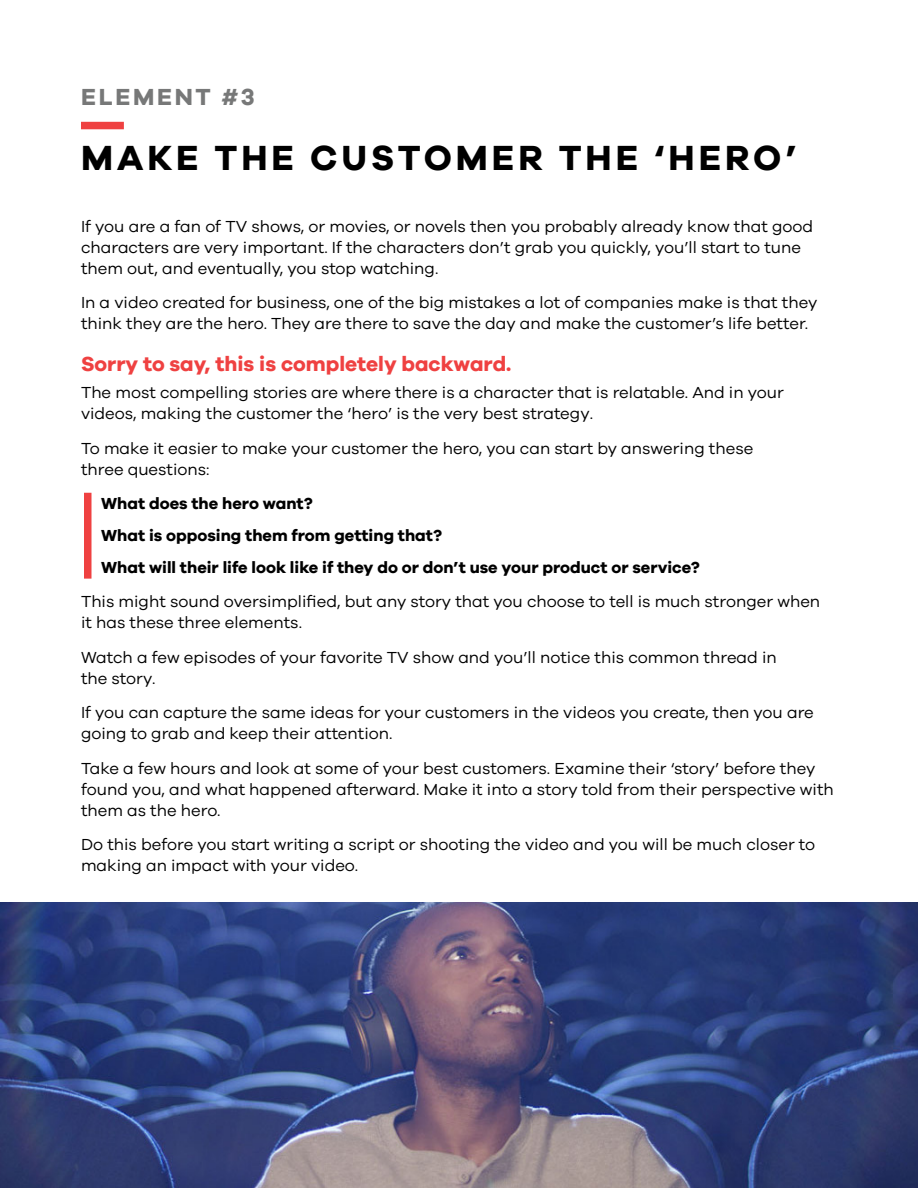
<style>
.page{position:relative;width:918px;height:1188px;background:#fff}
.page>*{position:absolute;margin:0;border:0;box-sizing:border-box;transform-origin:0 0}
.t1{font:700 36px "Galano Grotesque DEMO";letter-spacing:.11em;color:#000}
.t2{font:700 24px "Galano Grotesque DEMO";letter-spacing:.11em;color:#777878}
.t3{font:700 21px "Galano Grotesque DEMO";color:#ef4141}
.t4{font:16.5px/21px "Galano Grotesque";color:#000}
.t5{font:700 16.5px/31.8px "Galano Grotesque DEMO";color:#000}
</style>
<div class="page">
<div style="left:81px;top:122px;width:43px;height:7px;background:#ef4141"></div>
<div style="left:84px;top:493px;width:8px;height:86px;background:#ef4141"></div>
<img style="left:0;top:903px;width:918px;height:285px">
<h2 class="t2" style="left:81px;top:87px;width:175px">ELEMENT #3</h2>
<h1 class="t1" style="left:81px;top:143px;width:717px">MAKE THE CUSTOMER THE ‘HERO’</h1>
<p class="t4" style="left:81px;top:215px;width:734px">If you are a fan of TV shows, or movies, or novels then you probably already know that good characters are very important. If the characters don’t grab you quickly, you’ll start to tune them out, and eventually, you stop watching.</p>
<p class="t4" style="left:81px;top:292px;width:738px">In a video created for business, one of the big mistakes a lot of companies make is that they think they are the hero. They are there to save the day and make the customer’s life better.</p>
<p class="t3" style="left:81px;top:354px;width:432px">Sorry to say, this is completely backward.</p>
<p class="t4" style="left:81px;top:382px;width:704px">The most compelling stories are where there is a character that is relatable. And in your videos, making the customer the ‘hero’ is the very best strategy.</p>
<p class="t4" style="left:81px;top:437px;width:674px">To make it easier to make your customer the hero, you can start by answering these three questions:</p>
<p class="t5" style="left:101px;top:489px;width:600px">What does the hero want?<br>What is opposing them from getting that?<br>What will their life look like if they do or don’t use your product or service?</p>
<p class="t4" style="left:81px;top:591px;width:741px">This might sound oversimplified, but any story that you choose to tell is much stronger when it has these three elements.</p>
<p class="t4" style="left:81px;top:646px;width:697px">Watch a few episodes of your favorite TV show and you’ll notice this common thread in the story.</p>
<p class="t4" style="left:81px;top:702px;width:734px">If you can capture the same ideas for your customers in the videos you create, then you are going to grab and keep their attention.</p>
<p class="t4" style="left:81px;top:757px;width:754px">Take a few hours and look at some of your best customers. Examine their ‘story’ before they found you, and what happened afterward. Make it into a story told from their perspective with them as the hero.</p>
<p class="t4" style="left:81px;top:834px;width:736px">Do this before you start writing a script or shooting the video and you will be much closer to making an impact with your video.</p>
</div>
